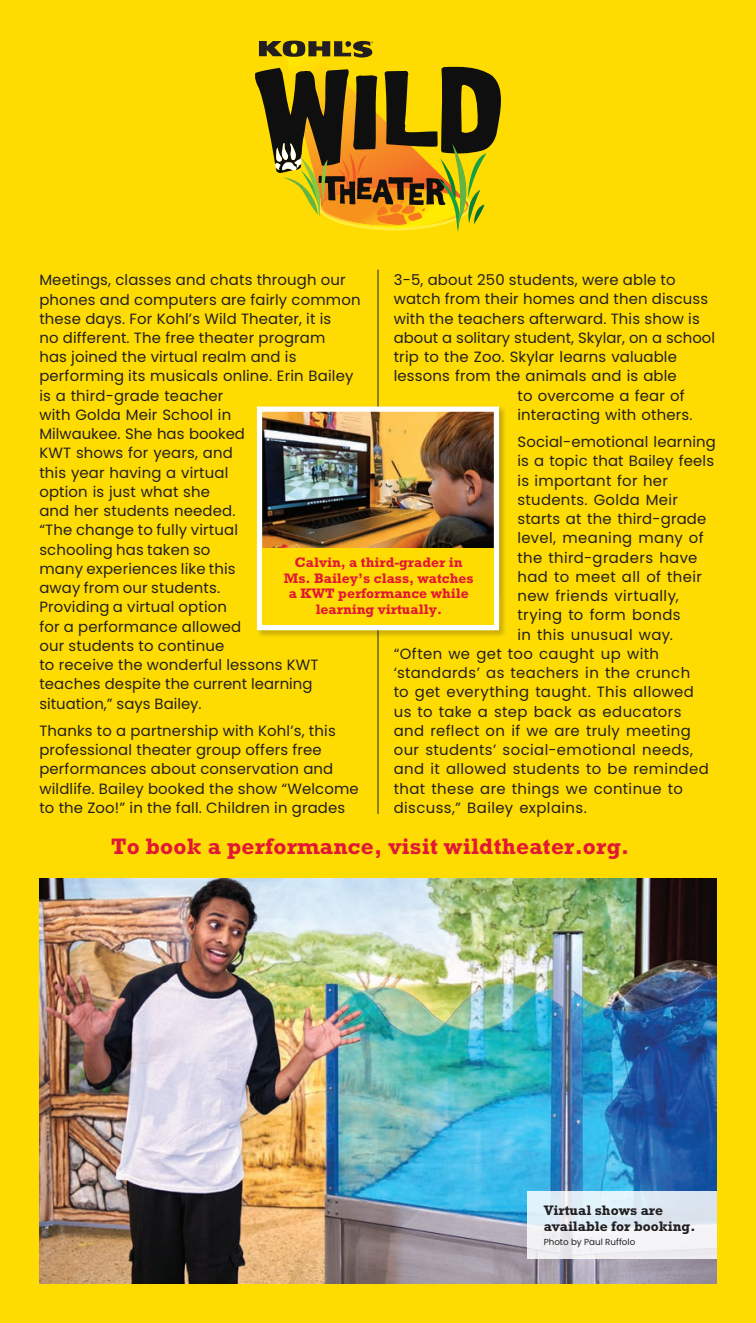
<style>
.page{position:relative;width:756px;height:1323px;background:#ffdc01}
.page>*{position:absolute;margin:0;border:0;box-sizing:border-box;transform-origin:0 0}
.Bold_at_end_of_artic{font:700 22.75px "Rockwell Std";letter-spacing:.01em;color:#e21736}
.body{font:14.88px/19.2px "Poppins";letter-spacing:.01em;color:#231f20}
.body-2{font:14.88px "Poppins";letter-spacing:.03em;color:#231f20}
.captions{font:700 14px/15.8px "Rockwell Std";color:#e21736;text-align:center}
.captions-2{font:700 14px/15.8px "Rockwell Std";color:#231f20}
.photo_credit{font:8.75px "Poppins";color:#231f20}
</style>
<div class="page">
<img style="left:39px;top:878px;width:678px;height:406px">
<svg style="left:255px;top:41px;width:246px;height:191px"></svg>
<hr style="left:378px;top:270px;width:1px;height:544px;background:#231f20">
<svg style="left:527px;top:1191px;width:190px;height:68px;background:#e7edf3"></svg>
<div style="left:256px;top:405px;width:252px;height:234px;background:#231f20;opacity:.3"></div>
<img style="left:256px;top:404px;width:246px;height:229px">
<div style="left:262px;top:549px;width:232px;height:76px;background:#ffdc01"></div>
<p class="body" style="left:39px;top:271px;width:323px">Meetings, classes and chats through our phones and computers are fairly common these days. For Kohl’s Wild Theater, it is<br>no different. The free theater program<br>has joined the virtual realm and is performing its musicals online. Erin Bailey is a third-grade teacher<br>with Golda Meir School in<br>Milwaukee. She has booked<br>KWT shows for years, and<br>this year having a virtual<br>option is just what she<br>and her students needed.<br>“The change to fully virtual<br>schooling has taken so<br>many experiences like this<br>away from our students.<br>Providing a virtual option<br>for a performance allowed<br>our students to continue<br>to receive the wonderful lessons KWT teaches despite the current learning situation,” says Bailey.</p>
<p class="body" style="left:39px;top:721px;width:321px">Thanks to a partnership with Kohl’s, this professional theater group offers free performances about conservation and wildlife. Bailey booked the show “Welcome to the Zoo!” in the fall. Children in grades</p>
<p class="body" style="left:394px;top:270px;width:283px">3-5, about 250 students, were able to</p>
<p class="body" style="left:394px;top:290px;width:316px">watch from their homes and then discuss</p>
<p class="body" style="left:394px;top:309px;width:308px">with the teachers afterward. This show is</p>
<p class="body" style="left:394px;top:328px;width:323px">about a solitary student, Skylar, on a school</p>
<p class="body" style="left:394px;top:347px;width:285px">trip to the Zoo. Skylar learns valuable</p>
<p class="body" style="left:394px;top:367px;width:285px">lessons from the animals and is able</p>
<p class="body" style="left:517px;top:386px;width:169px">to overcome a fear of</p>
<p class="body" style="left:517px;top:405px;width:177px">interacting with others.</p>
<p class="body" style="left:517px;top:432px;width:200px">Social-emotional learning</p>
<p class="body" style="left:517px;top:452px;width:198px">is a topic that Bailey feels</p>
<p class="body" style="left:517px;top:471px;width:152px">is important for her</p>
<p class="body" style="left:517px;top:490px;width:162px">students. Golda Meir</p>
<p class="body" style="left:517px;top:509px;width:190px">starts at the third-grade</p>
<p class="body" style="left:517px;top:529px;width:188px">level, meaning many of</p>
<p class="body" style="left:517px;top:548px;width:181px">the third-graders have</p>
<p class="body" style="left:517px;top:567px;width:186px">had to meet all of their</p>
<p class="body" style="left:517px;top:586px;width:163px">new friends virtually,</p>
<p class="body-2" style="left:517px;top:606px;width:165px">trying to form bonds</p>
<p class="body" style="left:517px;top:625px;width:157px">in this unusual way.</p>
<p class="body" style="left:394px;top:644px;width:267px">“Often we get too caught up with</p>
<p class="body" style="left:394px;top:663px;width:298px">‘standards’ as teachers in the crunch</p>
<p class="body" style="left:394px;top:683px;width:302px">to get everything taught. This allowed</p>
<p class="body" style="left:394px;top:702px;width:289px">us to take a step back as educators</p>
<p class="body" style="left:394px;top:721px;width:299px">and reflect on if we are truly meeting</p>
<p class="body" style="left:394px;top:740px;width:301px">our students’ social-emotional needs,</p>
<p class="body" style="left:394px;top:760px;width:317px">and it allowed students to be reminded</p>
<p class="body" style="left:394px;top:779px;width:291px">that these are things we continue to</p>
<p class="body" style="left:394px;top:798px;width:195px">discuss,” Bailey explains.</p>
<p class="captions" style="left:284px;top:554px;width:191px">Calvin, a third-grader in<br>Ms. Bailey’s class, watches a KWT performance while learning virtually.</p>
<p class="Bold_at_end_of_artic" style="left:111px;top:833px;width:520px">To book a performance, visit wildtheater.org.</p>
<p class="captions-2" style="left:544px;top:1202px;width:153px">Virtual shows are available for booking.</p>
<p class="photo_credit" style="left:544px;top:1237px;width:93px">Photo by Paul Ruffolo</p>
</div>
